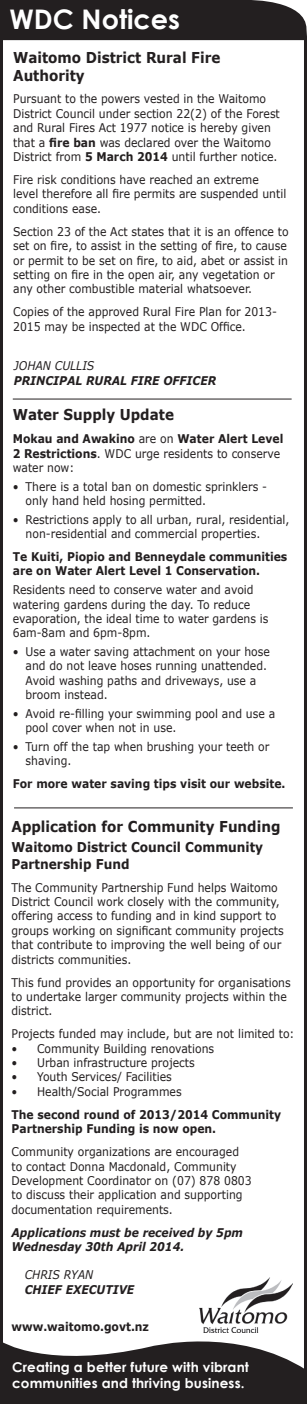
<style>
.page{position:relative;width:307px;height:1404px;background:#fff}
.page>*{position:absolute;margin:0;border:0;box-sizing:border-box;transform-origin:0 0}
.t1{font:700 27px "Century Gothic";color:#fff}
.t2{font:700 15px/18px "Verdana";color:#231f20;scale:.9 1}
.t3{font:700 13.5px/16.2px "Century Gothic";letter-spacing:.01em;color:#fff}
.t4{font:700 13.5px/16.2px "Verdana";color:#231f20;scale:.9 1}
.t5{font:12px/14.4px "Verdana";color:#231f20;scale:.9 1}
.t6{font:700 12px/14.4px "Verdana";color:#231f20;scale:.9 1}
.t7{font:italic 700 12px/14.4px "Verdana";color:#231f20;scale:.9 1}
.t8{font:italic 12px "Verdana";color:#231f20;scale:.9 1}
.s1{font-weight:700}
.s2{font-weight:400}
</style>
<div class="page">
<div style="left:0;top:37px;width:306px;height:1366px;border:3px solid #231f20"></div>
<img style="left:199px;top:1277px;width:93px;height:47px">
<div style="left:0;top:0;width:306px;height:40px;background:#231f20"></div>
<svg style="left:0;top:1324px;width:306px;height:78px;fill:#231f20"></svg>
<hr style="left:13px;top:399px;width:278px;height:1px;background:#231f20">
<hr style="left:14px;top:807px;width:278px;height:1px;background:#231f20">
<h1 class="t1" style="left:10px;top:-2px;width:172px">WDC Notices</h1>
<p class="t2" style="left:13px;top:48px;width:231px">Waitomo District Rural Fire<br>Authority</p>
<p class="t5" style="left:13px;top:91px;width:297px">Pursuant to the powers vested in the Waitomo District Council under section 22(2) of the Forest and Rural Fires Act 1977 notice is hereby given that a <span class="s1">fire ban</span> was declared over the Waitomo District from <span class="s1">5 March 2014</span> until further notice.</p>
<p class="t5" style="left:13px;top:172px;width:304px">Fire risk conditions have reached an extreme level therefore all fire permits are suspended until conditions ease.</p>
<p class="t5" style="left:13px;top:224px;width:307px">Section 23 of the Act states that it is an offence to set on fire, to assist in the setting of fire, to cause or permit to be set on fire, to aid, abet or assist in setting on fire in the open air, any vegetation or any other combustible material whatsoever.</p>
<p class="t5" style="left:13px;top:304px;width:294px">Copies of the approved Rural Fire Plan for 2013-<br>2015 may be inspected at the WDC Office.</p>
<p class="t8" style="left:14px;top:358px;width:91px">JOHAN CULLIS</p>
<p class="t7" style="left:14px;top:372px;width:226px">PRINCIPAL RURAL FIRE OFFICER</p>
<p class="t2" style="left:13px;top:405px;width:180px">Water Supply Update</p>
<p class="t6" style="left:13px;top:431px;width:301px">Mokau and Awakino <span class="s2">are on</span> Water Alert Level<br>2 Restrictions<span class="s2">. WDC urge residents to conserve water now:</span></p>
<p class="t5" style="left:26px;top:478px;width:269px;text-indent:-13px">• There is a total ban on domestic sprinklers - only hand held hosing permitted.</p>
<p class="t5" style="left:26px;top:511px;width:294px;text-indent:-13px">• Restrictions apply to all urban, rural, residential, non-residential and commercial properties.</p>
<p class="t6" style="left:13px;top:549px;width:306px">Te Kuiti, Piopio and Benneydale communities are on Water Alert Level 1 Conservation.</p>
<p class="t5" style="left:13px;top:582px;width:285px">Residents need to conserve water and avoid watering gardens during the day. To reduce evaporation, the ideal time to water gardens is 6am-8am and 6pm-8pm.</p>
<p class="t5" style="left:26px;top:644px;width:272px;text-indent:-13px">• Use a water saving attachment on your hose and do not leave hoses running unattended.<br>Avoid washing paths and driveways, use a broom instead.</p>
<p class="t5" style="left:26px;top:706px;width:278px;text-indent:-13px">• Avoid re-filling your swimming pool and use a pool cover when not in use.</p>
<p class="t5" style="left:26px;top:739px;width:272px;text-indent:-13px">• Turn off the tap when brushing your teeth or shaving.</p>
<p class="t6" style="left:13px;top:776px;width:304px">For more water saving tips visit our website.</p>
<p class="t2" style="left:11px;top:817px;width:300px">Application for Community Funding</p>
<p class="t4" style="left:11px;top:838px;width:280px">Waitomo District Council Community<br>Partnership Fund</p>
<p class="t5" style="left:11px;top:879px;width:303px">The Community Partnership Fund helps Waitomo District Council work closely with the community, offering access to funding and in kind support to groups working on significant community projects that contribute to improving the well being of our districts communities.</p>
<p class="t5" style="left:11px;top:974px;width:311px">This fund provides an opportunity for organisations to undertake larger community projects within the district.</p>
<p class="t5" style="left:11px;top:1026px;width:315px">Projects funded may include, but are not limited to:</p>
<p class="t5" style="left:11px;top:1040px;width:226px">• Community Building renovations</p>
<p class="t5" style="left:11px;top:1054px;width:205px">• Urban infrastructure projects</p>
<p class="t5" style="left:11px;top:1069px;width:179px">• Youth Services/ Facilities</p>
<p class="t5" style="left:11px;top:1083px;width:190px">• Health/Social Programmes</p>
<p class="t6" style="left:11px;top:1106px;width:300px">The second round of 2013/2014 Community<br>Partnership Funding is now open.</p>
<p class="t5" style="left:11px;top:1143px;width:268px">Community organizations are encouraged to contact Donna Macdonald, Community Development Coordinator on (07) 878 0803 to discuss their application and supporting documentation requirements.</p>
<p class="t7" style="left:11px;top:1224px;width:258px">Applications must be received by 5pm<br>Wednesday 30th April 2014.</p>
<p class="t8" style="left:25px;top:1266px;width:78px">CHRIS RYAN</p>
<p class="t7" style="left:25px;top:1281px;width:123px">CHIEF EXECUTIVE</p>
<p class="t6" style="left:12px;top:1318px;width:154px">www.waitomo.govt.nz</p>
<p class="t3" style="left:12px;top:1357px;width:238px">Creating a better future with vibrant communities and thriving business.</p>
</div>
